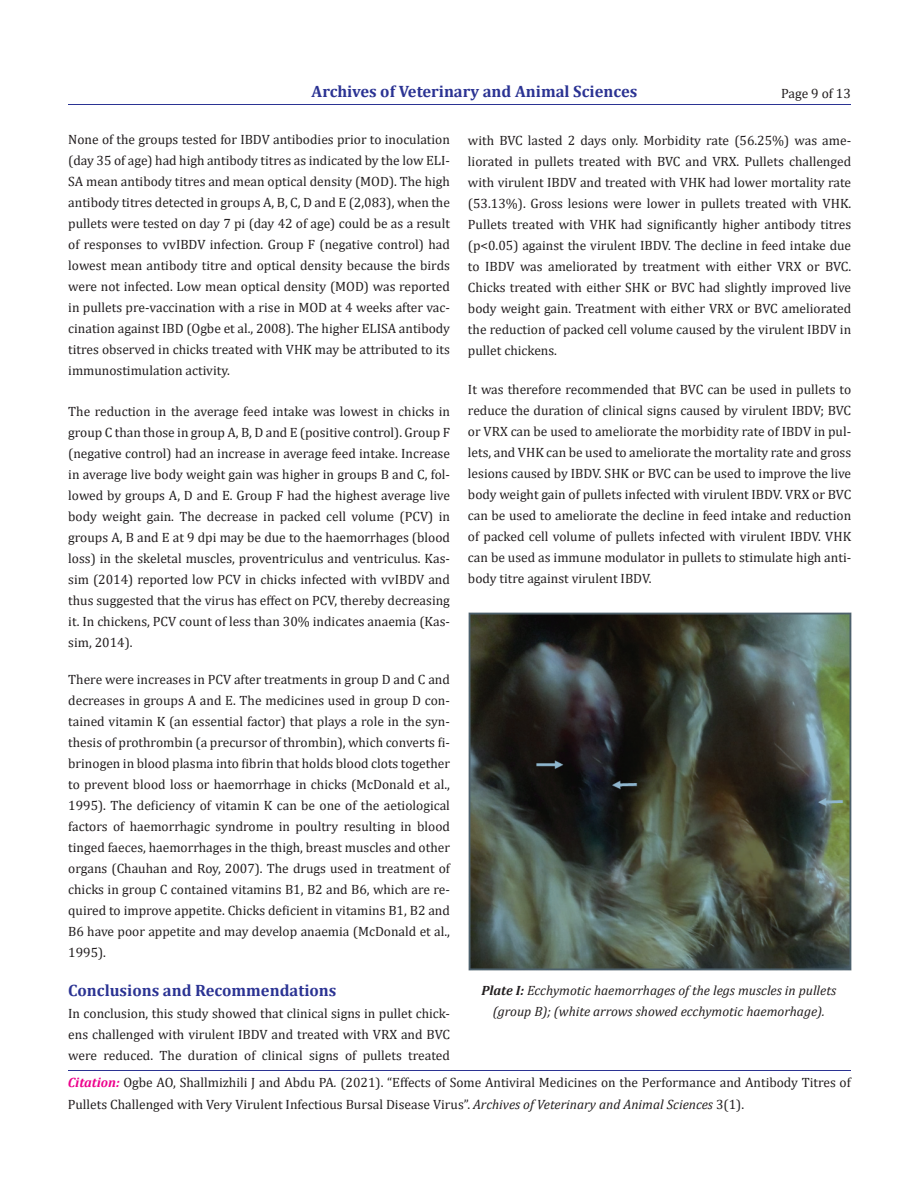
<style>
.page{position:relative;width:918px;height:1188px;background:#fff}
.page>*{position:absolute;margin:0;border:0;box-sizing:border-box;transform-origin:0 0}
.t1{font:700 16.5px "Cambria";color:#2b3393}
.t2{font:13.5px/21px "Cambria";color:#231f20;text-align:justify}
.t3{font:italic 13.5px/21px "Cambria";color:#231f20;text-align:center}
.s1{font-weight:700}
.s2{font-weight:700;font-style:italic;color:#ed028c}
.s3{font-style:italic}
</style>
<div class="page">
<hr style="left:69px;top:104px;width:782px;height:1px;background:#2b3393">
<hr style="left:69px;top:1070px;width:782px;height:1px;background:#2b3393">
<img style="left:468px;top:612px;width:383px;height:358px">
<p class="t1" style="left:312px;top:80px;width:327px">Archives of Veterinary and Animal Sciences</p>
<p class="t2" style="left:781px;top:82px;width:71px">Page 9 of 13</p>
<p class="t2" style="left:68px;top:129px;width:383px">None of the groups tested for IBDV antibodies prior to inoculation (day 35 of age) had high antibody titres as indicated by the low ELI-SA mean antibody titres and mean optical density (MOD). The high antibody titres detected in groups A, B, C, D and E (2,083), when the pullets were tested on day 7 pi (day 42 of age) could be as a result of responses to vvIBDV infection. Group F (negative control) had lowest mean antibody titre and optical density because the birds were not infected. Low mean optical density (MOD) was reported in pullets pre-vaccination with a rise in MOD at 4 weeks after vac&shy;cination against IBD (Ogbe et al., 2008). The higher ELISA antibody titres observed in chicks treated with VHK may be attributed to its immunostimulation activity.</p>
<p class="t2" style="left:68px;top:400px;width:383px">The reduction in the average feed intake was lowest in chicks in group C than those in group A, B, D and E (positive control). Group F (negative control) had an increase in average feed intake. Increase in average live body weight gain was higher in groups B and C, fol&shy;lowed by groups A, D and E. Group F had the highest average live body weight gain. The decrease in packed cell volume (PCV) in groups A, B and E at 9 dpi may be due to the haemorrhages (blood loss) in the skeletal muscles, proventriculus and ventriculus. Kas&shy;sim (2014) reported low PCV in chicks infected with vvIBDV and thus suggested that the virus has effect on PCV, thereby decreasing it. In chickens, PCV count of less than 30% indicates anaemia (Kas&shy;sim, 2014).</p>
<p class="t2" style="left:68px;top:669px;width:383px">There were increases in PCV after treatments in group D and C and decreases in groups A and E. The medicines used in group D con&shy;tained vitamin K (an essential factor) that plays a role in the syn&shy;thesis of prothrombin (a precursor of thrombin), which converts fi&shy;brinogen in blood plasma into fibrin that holds blood clots together to prevent blood loss or haemorrhage in chicks (McDonald et al., 1995). The deficiency of vitamin K can be one of the aetiological factors of haemorrhagic syndrome in poultry resulting in blood tinged faeces, haemorrhages in the thigh, breast muscles and other organs (Chauhan and Roy, 2007). The drugs used in treatment of chicks in group C contained vitamins B1, B2 and B6, which are re&shy;quired to improve appetite. Chicks deficient in vitamins B1, B2 and B6 have poor appetite and may develop anaemia (McDonald et al., 1995).</p>
<p class="t1" style="left:68px;top:979px;width:270px">Conclusions and Recommendations</p>
<p class="t2" style="left:68px;top:1003px;width:383px">In conclusion, this study showed that clinical signs in pullet chick&shy;ens challenged with virulent IBDV and treated with VRX and BVC were reduced. The duration of clinical signs of pullets treated</p>
<p class="t2" style="left:468px;top:130px;width:385px">with BVC lasted 2 days only. Morbidity rate (56.25%) was ame&shy;liorated in pullets treated with BVC and VRX. Pullets challenged with virulent IBDV and treated with VHK had lower mortality rate (53.13%). Gross lesions were lower in pullets treated with VHK.<br>Pullets treated with VHK had significantly higher antibody titres (p&lt;0.05) against the virulent IBDV. The decline in feed intake due to IBDV was ameliorated by treatment with either VRX or BVC.<br>Chicks treated with either SHK or BVC had slightly improved live body weight gain. Treatment with either VRX or BVC ameliorated the reduction of packed cell volume caused by the virulent IBDV in pullet chickens.</p>
<p class="t2" style="left:468px;top:379px;width:385px">It was therefore recommended that BVC can be used in pullets to reduce the duration of clinical signs caused by virulent IBDV; BVC or VRX can be used to ameliorate the morbidity rate of IBDV in pul&shy;lets, and VHK can be used to ameliorate the mortality rate and gross lesions caused by IBDV. SHK or BVC can be used to improve the live body weight gain of pullets infected with virulent IBDV. VRX or BVC can be used to ameliorate the decline in feed intake and reduction of packed cell volume of pullets infected with virulent IBDV. VHK can be used as immune modulator in pullets to stimulate high anti&shy;body titre against virulent IBDV.</p>
<p class="t3" style="left:482px;top:979px;width:356px"><span class="s1">Plate I:</span> Ecchymotic haemorrhages of the legs muscles in pullets (group B); (white arrows showed ecchymotic haemorhage).</p>
<p class="t2" style="left:68px;top:1072px;width:784px"><span class="s2">Citation:</span> Ogbe AO, Shallmizhili J and Abdu PA<span class="s3">.</span> (2021). “Effects of Some Antiviral Medicines on the Performance and Antibody Titres of<br>Pullets Challenged with Very Virulent Infectious Bursal Disease Virus”. <span class="s3">Archives of Veterinary and Animal Sciences</span> 3(1).</p>
</div>
